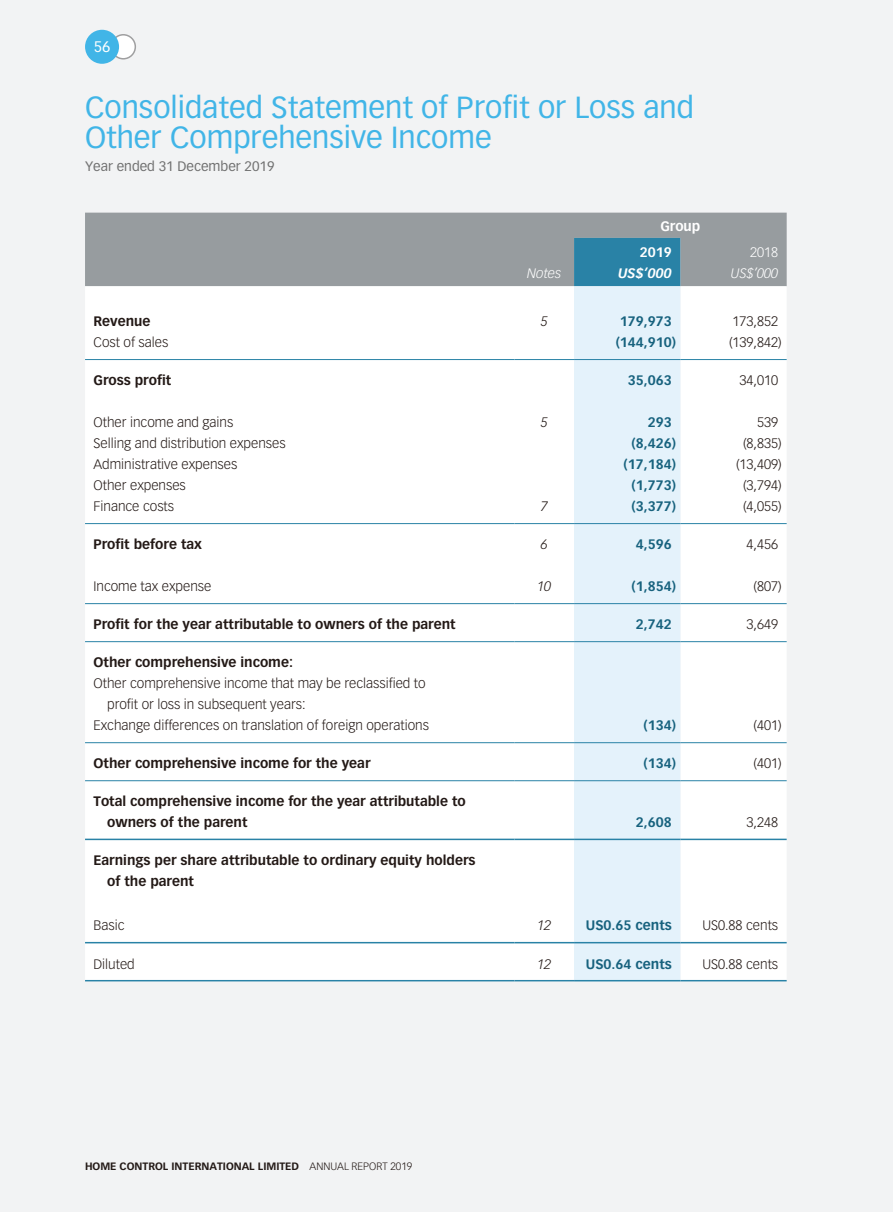
<style>
.page{position:relative;width:893px;height:1212px;background:#fff}
.page>*{position:absolute;margin:0;border:0;box-sizing:border-box;transform-origin:0 0}
.t1{font:30px/30px "Vectora LT Std";color:#41b5e7}
.t2{font:15px "Vectora LT Std";color:#fff}
.t3{font:300 13.5px "Vectora LT Std";color:#231916}
.t4{font:700 13.5px/21px "Vectora LT Std";color:#231916}
.t5{font:700 13.5px "Vectora LT Std";color:#17627e}
.t6{font:13.5px "Vectora LT Std";color:#717171}
.t7{font:italic 300 13.5px "Vectora LT Std";color:#fff}
.t8{font:italic 300 13.5px "Vectora LT Std";color:#231916}
.t9{font:700 13.5px/25.2px "Vectora LT Std";color:#fff}
.t10{font:italic 700 13.5px "Vectora LT Std";color:#fff}
.t11{font:300 13.5px "Vectora LT Std";color:#fff}
.t12{font:700 10.5px "Vectora LT Std";color:#231916}
.s1{font-weight:300}
</style>
<div class="page">
<div style="left:0;top:0;width:892px;height:1212px;background:#f2f3f4"></div>
<div style="left:111px;top:35px;width:24px;height:24px;background:#fff;border-radius:50%"></div>
<div style="left:111px;top:34px;width:25px;height:26px;border:2px solid #9f9fa0;border-radius:50%"></div>
<div style="left:85px;top:30px;width:34px;height:34px;background:#41b5e7;border-radius:50%"></div>
<div style="left:85px;top:213px;width:702px;height:73px;background:#979c9f"></div>
<div style="left:574px;top:238px;width:106px;height:48px;background:#2982a6"></div>
<div style="left:85px;top:286px;width:702px;height:693px;background:#fff"></div>
<div style="left:574px;top:286px;width:106px;height:694px;background:#e4f2fb"></div>
<hr style="left:85px;top:359px;width:429px;height:1px;background:#2982a6">
<hr style="left:514px;top:359px;width:60px;height:1px;background:#2982a6">
<hr style="left:574px;top:359px;width:106px;height:1px;background:#2982a6">
<hr style="left:680px;top:359px;width:107px;height:1px;background:#2982a6">
<hr style="left:85px;top:523px;width:429px;height:1px;background:#2982a6">
<hr style="left:514px;top:523px;width:60px;height:1px;background:#2982a6">
<hr style="left:574px;top:523px;width:106px;height:1px;background:#2982a6">
<hr style="left:680px;top:523px;width:107px;height:1px;background:#2982a6">
<hr style="left:85px;top:603px;width:429px;height:1px;background:#2982a6">
<hr style="left:514px;top:603px;width:60px;height:1px;background:#2982a6">
<hr style="left:574px;top:603px;width:106px;height:1px;background:#2982a6">
<hr style="left:680px;top:603px;width:107px;height:1px;background:#2982a6">
<hr style="left:85px;top:641px;width:429px;height:1px;background:#2982a6">
<hr style="left:514px;top:641px;width:60px;height:1px;background:#2982a6">
<hr style="left:574px;top:641px;width:106px;height:1px;background:#2982a6">
<hr style="left:680px;top:641px;width:107px;height:1px;background:#2982a6">
<hr style="left:85px;top:742px;width:429px;height:1px;background:#2982a6">
<hr style="left:514px;top:742px;width:60px;height:1px;background:#2982a6">
<hr style="left:574px;top:742px;width:106px;height:1px;background:#2982a6">
<hr style="left:680px;top:742px;width:107px;height:1px;background:#2982a6">
<hr style="left:85px;top:780px;width:429px;height:1px;background:#2982a6">
<hr style="left:514px;top:780px;width:60px;height:1px;background:#2982a6">
<hr style="left:574px;top:780px;width:106px;height:1px;background:#2982a6">
<hr style="left:680px;top:780px;width:107px;height:1px;background:#2982a6">
<hr style="left:85px;top:839px;width:429px;height:1px;background:#2982a6">
<hr style="left:514px;top:839px;width:60px;height:1px;background:#2982a6">
<hr style="left:574px;top:839px;width:106px;height:1px;background:#2982a6">
<hr style="left:680px;top:839px;width:107px;height:1px;background:#2982a6">
<hr style="left:85px;top:942px;width:429px;height:1px;background:#2982a6">
<hr style="left:514px;top:942px;width:60px;height:1px;background:#2982a6">
<hr style="left:574px;top:942px;width:106px;height:1px;background:#2982a6">
<hr style="left:680px;top:942px;width:107px;height:1px;background:#2982a6">
<hr style="left:85px;top:980px;width:429px;height:1px;background:#2982a6">
<hr style="left:514px;top:980px;width:60px;height:1px;background:#2982a6">
<hr style="left:574px;top:980px;width:106px;height:1px;background:#2982a6">
<hr style="left:680px;top:980px;width:107px;height:1px;background:#2982a6">
<p class="t2" style="left:94px;top:39px;width:18px">56</p>
<h1 class="t1" style="left:85px;top:95px;width:611px">Consolidated Statement of Profit or Loss and<br>Other Comprehensive Income</h1>
<p class="t6" style="left:85px;top:159px;width:191px">Year ended 31 December 2019</p>
<p class="t9" style="left:640px;top:215px;width:62px;text-indent:20px">Group<br>2019</p>
<p class="t11" style="left:750px;top:245px;width:30px">2018</p>
<p class="t7" style="left:527px;top:266px;width:36px">Notes</p>
<p class="t10" style="left:618px;top:266px;width:55px">US$’000</p>
<p class="t7" style="left:731px;top:266px;width:49px">US$’000</p>
<p class="t4" style="left:94px;top:311px;width:58px">Revenue</p>
<p class="t8" style="left:541px;top:315px;width:8px">5</p>
<p class="t5" style="left:620px;top:315px;width:53px">179,973</p>
<p class="t3" style="left:732px;top:315px;width:47px">173,852</p>
<p class="t3" style="left:94px;top:336px;width:76px">Cost of sales</p>
<p class="t5" style="left:616px;top:336px;width:62px">(144,910)</p>
<p class="t3" style="left:729px;top:336px;width:54px">(139,842)</p>
<p class="t4" style="left:94px;top:370px;width:79px">Gross profit</p>
<p class="t5" style="left:628px;top:374px;width:45px">35,063</p>
<p class="t3" style="left:740px;top:374px;width:40px">34,010</p>
<p class="t3" style="left:94px;top:416px;width:141px">Other income and gains</p>
<p class="t8" style="left:541px;top:416px;width:8px">5</p>
<p class="t5" style="left:648px;top:416px;width:25px">293</p>
<p class="t3" style="left:757px;top:416px;width:23px">539</p>
<p class="t3" style="left:94px;top:437px;width:194px">Selling and distribution expenses</p>
<p class="t5" style="left:632px;top:437px;width:46px">(8,426)</p>
<p class="t3" style="left:743px;top:437px;width:40px">(8,835)</p>
<p class="t3" style="left:94px;top:458px;width:145px">Administrative expenses</p>
<p class="t5" style="left:624px;top:458px;width:54px">(17,184)</p>
<p class="t3" style="left:736px;top:458px;width:47px">(13,409)</p>
<p class="t3" style="left:94px;top:479px;width:94px">Other expenses</p>
<p class="t5" style="left:632px;top:479px;width:46px">(1,773)</p>
<p class="t3" style="left:743px;top:479px;width:40px">(3,794)</p>
<p class="t3" style="left:94px;top:500px;width:82px">Finance costs</p>
<p class="t8" style="left:541px;top:500px;width:8px">7</p>
<p class="t5" style="left:632px;top:500px;width:46px">(3,377)</p>
<p class="t3" style="left:743px;top:500px;width:40px">(4,055)</p>
<p class="t4" style="left:94px;top:534px;width:110px">Profit before tax</p>
<p class="t8" style="left:541px;top:538px;width:8px">6</p>
<p class="t5" style="left:636px;top:538px;width:37px">4,596</p>
<p class="t3" style="left:747px;top:538px;width:33px">4,456</p>
<p class="t3" style="left:94px;top:580px;width:119px">Income tax expense</p>
<p class="t8" style="left:537px;top:580px;width:15px">10</p>
<p class="t5" style="left:632px;top:580px;width:46px">(1,854)</p>
<p class="t3" style="left:754px;top:580px;width:30px">(807)</p>
<p class="t4" style="left:94px;top:614px;width:364px">Profit for the year attributable to owners of the parent</p>
<p class="t5" style="left:636px;top:618px;width:37px">2,742</p>
<p class="t3" style="left:747px;top:618px;width:33px">3,649</p>
<p class="t4" style="left:94px;top:652px;width:201px">Other comprehensive income:</p>
<p class="t3" style="left:94px;top:677px;width:334px">Other comprehensive income that may be reclassified to</p>
<p class="t3" style="left:107px;top:698px;width:200px">profit or loss in subsequent years:</p>
<p class="t3" style="left:94px;top:719px;width:337px">Exchange differences on translation of foreign operations</p>
<p class="t5" style="left:644px;top:719px;width:34px">(134)</p>
<p class="t3" style="left:754px;top:719px;width:30px">(401)</p>
<p class="t4" style="left:94px;top:754px;width:278px">Other comprehensive income for the year</p>
<p class="t5" style="left:644px;top:757px;width:34px">(134)</p>
<p class="t3" style="left:754px;top:757px;width:30px">(401)</p>
<p class="t4" style="left:107px;top:792px;width:360px;text-indent:-14px">Total comprehensive income for the year attributable to owners of the parent</p>
<p class="t5" style="left:636px;top:816px;width:37px">2,608</p>
<p class="t3" style="left:747px;top:816px;width:33px">3,248</p>
<p class="t4" style="left:107px;top:851px;width:370px;text-indent:-14px">Earnings per share attributable to ordinary equity holders of the parent</p>
<p class="t3" style="left:94px;top:919px;width:33px">Basic</p>
<p class="t8" style="left:537px;top:919px;width:15px">12</p>
<p class="t5" style="left:586px;top:919px;width:87px">US0.65 cents</p>
<p class="t3" style="left:702px;top:919px;width:77px">US0.88 cents</p>
<p class="t3" style="left:94px;top:957px;width:43px">Diluted</p>
<p class="t8" style="left:537px;top:957px;width:15px">12</p>
<p class="t5" style="left:586px;top:957px;width:87px">US0.64 cents</p>
<p class="t3" style="left:702px;top:957px;width:77px">US0.88 cents</p>
<p class="t12" style="left:85px;top:1161px;width:329px">HOME CONTROL INTERNATIONAL LIMITED <span class="s1">ANNUAL REPORT 2019</span></p>
</div>
